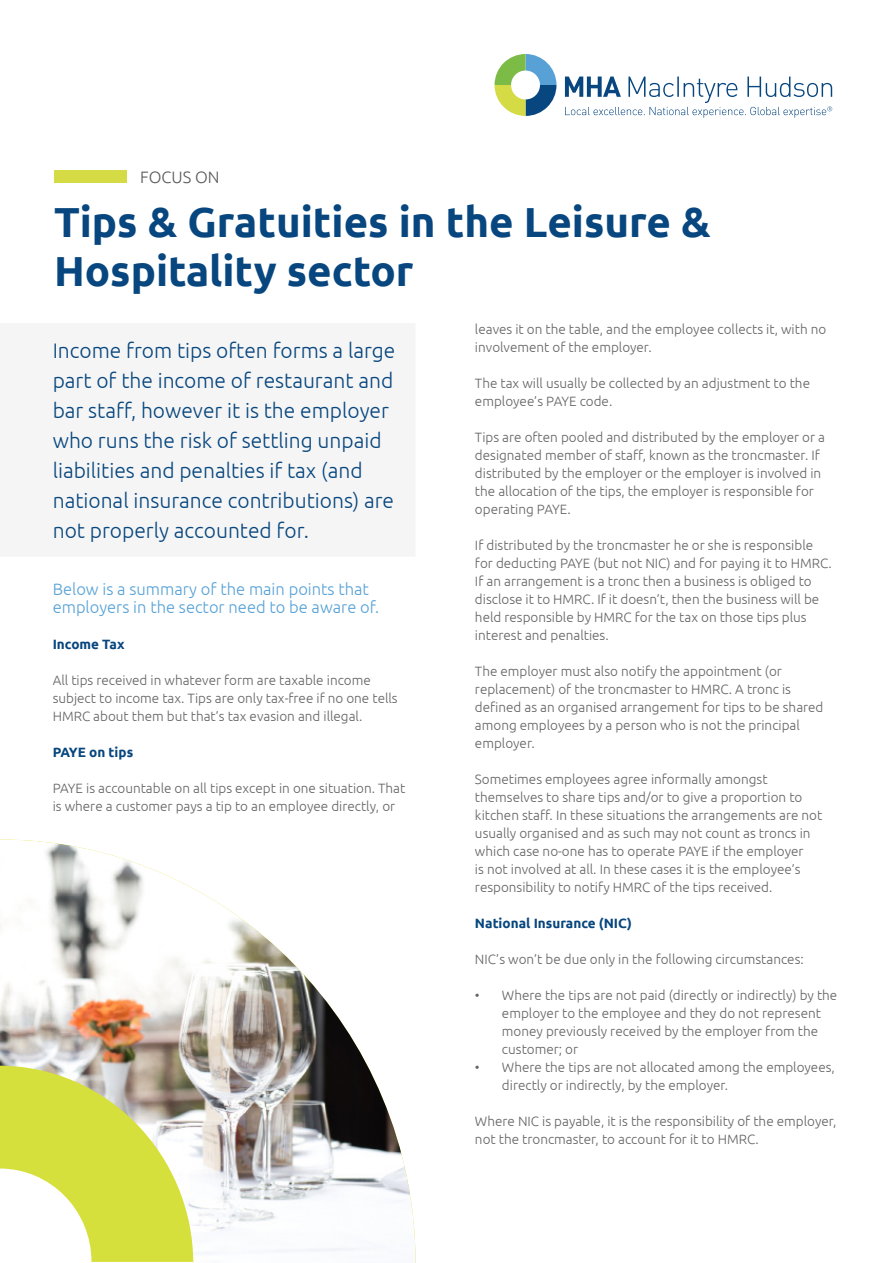
<style>
.page{position:relative;width:893px;height:1263px;background:#fff}
.page>*{position:absolute;margin:0;border:0;box-sizing:border-box;transform-origin:0 0}
.t1{font:700 42px/49.5px "Ubuntu";color:#07467e}
.t2{font:300 21px/30px "Ubuntu";color:#07467e}
.t3{font:300 16.5px/18px "Ubuntu";color:#56a1d5}
.t4{font:300 16.5px "Ubuntu";color:#595959}
.t5{font:300 13.5px/18px "Ubuntu";color:#646464}
.t6{font:700 13.5px "Ubuntu";color:#07467e}
</style>
<div class="page">
<div style="left:54px;top:170px;width:72px;height:13px;background:#d4db44"></div>
<svg style="left:494px;top:54px;width:62px;height:62px"></svg>
<svg style="left:565px;top:77px;width:267px;height:41px"></svg>
<img style="left:0;top:839px;width:416px;height:424px">
<p class="t4" style="left:140px;top:167px;width:81px">FOCUS ON</p>
<h1 class="t1" style="left:54px;top:196px;width:658px">Tips &amp; Gratuities in the Leisure &amp;<br>Hospitality sector</h1>
<p class="t2" style="left:53px;top:335px;width:344px">Income from tips often forms a large part of the income of restaurant and bar staff, however it is the employer who runs the risk of settling unpaid liabilities and penalties if tax (and national insurance contributions) are not properly accounted for.</p>
<p class="t3" style="left:53px;top:579px;width:328px">Below is a summary of the main points that employers in the sector need to be aware of.</p>
<p class="t6" style="left:53px;top:636px;width:73px">Income Tax</p>
<p class="t5" style="left:53px;top:670px;width:346px">All tips received in whatever form are taxable income subject to income tax. Tips are only tax-free if no one tells<br>HMRC about them but that’s tax evasion and illegal.</p>
<p class="t6" style="left:53px;top:744px;width:82px">PAYE on tips</p>
<p class="t5" style="left:53px;top:778px;width:354px">PAYE is accountable on all tips except in one situation. That is where a customer pays a tip to an employee directly, or</p>
<p class="t5" style="left:475px;top:320px;width:353px">leaves it on the table, and the employee collects it, with no involvement of the employer.</p>
<p class="t5" style="left:475px;top:374px;width:337px">The tax will usually be collected by an adjustment to the employee’s PAYE code.</p>
<p class="t5" style="left:475px;top:428px;width:352px">Tips are often pooled and distributed by the employer or a designated member of staff, known as the troncmaster. If distributed by the employer or the employer is involved in the allocation of the tips, the employer is responsible for operating PAYE.</p>
<p class="t5" style="left:475px;top:536px;width:358px">If distributed by the troncmaster he or she is responsible for deducting PAYE (but not NIC) and for paying it to HMRC.<br>If an arrangement is a tronc then a business is obliged to disclose it to HMRC. If it doesn’t, then the business will be held responsible by HMRC for the tax on those tips plus interest and penalties.</p>
<p class="t5" style="left:475px;top:662px;width:350px">The employer must also notify the appointment (or replacement) of the troncmaster to HMRC. A tronc is defined as an organised arrangement for tips to be shared among employees by a person who is not the principal employer.</p>
<p class="t5" style="left:475px;top:770px;width:349px">Sometimes employees agree informally amongst themselves to share tips and/or to give a proportion to kitchen staff. In these situations the arrangements are not usually organised and as such may not count as troncs in which case no-one has to operate PAYE if the employer<br>is not involved at all. In these cases it is the employee’s responsibility to notify HMRC of the tips received.</p>
<p class="t6" style="left:475px;top:915px;width:158px">National Insurance (NIC)</p>
<p class="t5" style="left:475px;top:950px;width:330px">NIC’s won’t be due only in the following circumstances:</p>
<p class="t5" style="left:502px;top:986px;width:337px;text-indent:-27px">• Where the tips are not paid (directly or indirectly) by the employer to the employee and they do not represent money previously received by the employer from the customer; or</p>
<p class="t5" style="left:502px;top:1058px;width:334px;text-indent:-27px">• Where the tips are not allocated among the employees, directly or indirectly, by the employer.</p>
<p class="t5" style="left:475px;top:1112px;width:363px">Where NIC is payable, it is the responsibility of the employer, not the troncmaster, to account for it to HMRC.</p>
</div>
